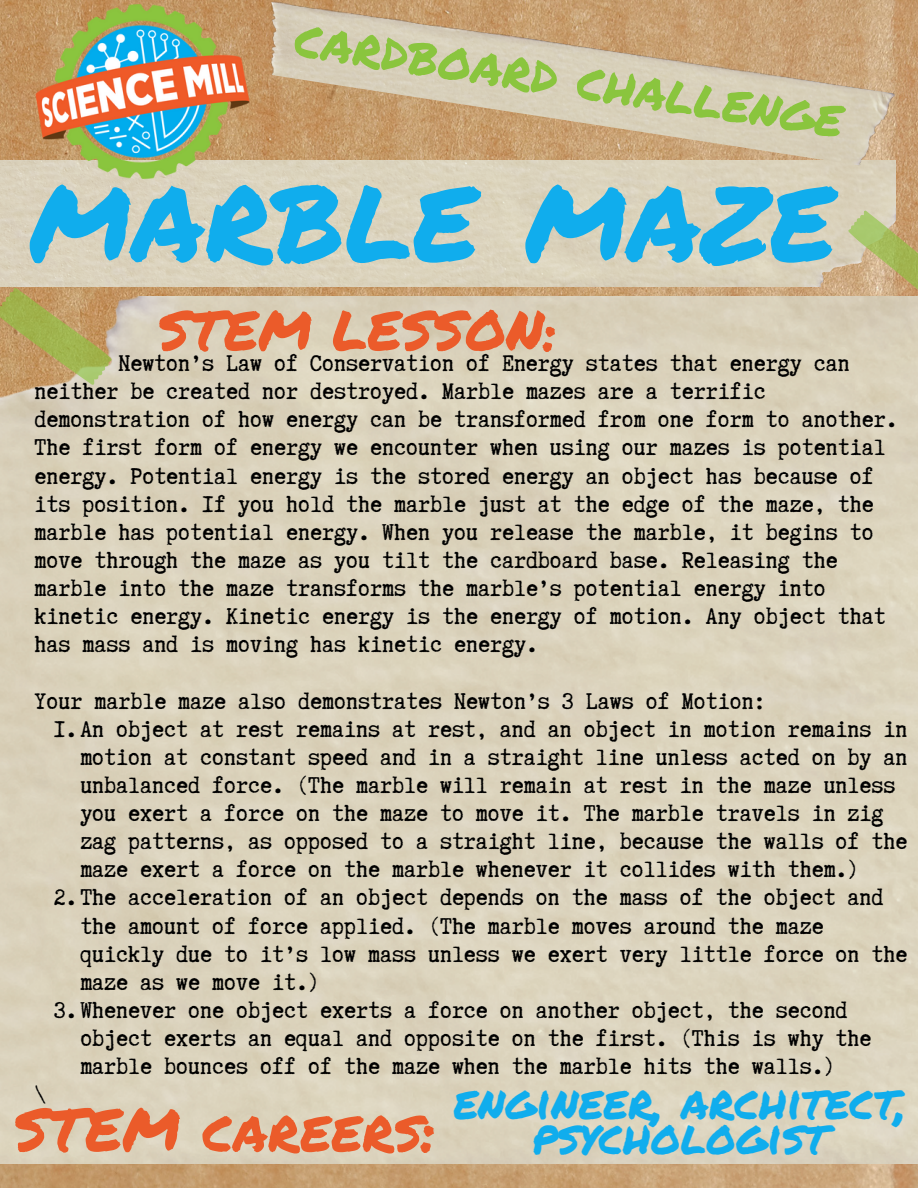
<style>
.page{position:relative;width:918px;height:1188px;background:#fff}
.page>*{position:absolute;margin:0;border:0;box-sizing:border-box;transform-origin:0 0}
.t1{font:126px "Permanent Marker";color:#10aded}
.t2{font:59.7px "Permanent Marker";color:#eb5b2a}
.t3{font:55.2px "Permanent Marker";color:#eb5b2a}
.t4{font:53.55px "Permanent Marker";color:#8ac53e}
.t5{font:47.7px/34.8px "Permanent Marker";color:#10aded;text-align:center}
.t6{font:27px/28.2px "Truetypewriter Polygl OTT";color:#000}
</style>
<div class="page">
<img style="left:0;top:0;width:918px;height:1188px">
<div style="left:0;top:161px;width:895px;height:126px;background:#dbd2bc"></div>
<img style="left:34px;top:0;width:216px;height:192px">
<img style="left:261px;top:0;width:634px;height:169px">
<div style="left:0;top:296px;width:918px;height:868px;background:#dbd3bc"></div>
<svg style="left:0;top:281px;width:114px;height:110px;background:#bba96a"></svg>
<svg style="left:846px;top:205px;width:72px;height:96px;background:#c2b882"></svg>
<h3 class="t4" style="left:302px;top:-5px;width:555px;rotate:9deg">cardboard challenge</h3>
<h1 class="t1" style="left:29px;top:121px;width:808px">marble maze</h1>
<h3 class="t3" style="left:159px;top:289px;width:400px">STEM LESSON:</h3>
<p class="t6" style="left:34px;top:349px;width:865px;text-indent:84px">Newton’s Law of Conservation of Energy states that energy can neither be created nor destroyed. Marble mazes are a terrific demonstration of how energy can be transformed from one form to another.<br>The first form of energy we encounter when using our mazes is potential energy. Potential energy is the stored energy an object has because of its position. If you hold the marble just at the edge of the maze, the marble has potential energy. When you release the marble, it begins to move through the maze as you tilt the cardboard base. Releasing the marble into the maze transforms the marble’s potential energy into kinetic energy. Kinetic energy is the energy of motion. Any object that has mass and is moving has kinetic energy.</p>
<p class="t6" style="left:34px;top:687px;width:733px">Your marble maze also demonstrates Newton’s 3 Laws of Motion:</p>
<p class="t6" style="left:54px;top:715px;width:855px">1.An object at rest remains at rest, and an object in motion remains in</p>
<p class="t6" style="left:80px;top:743px;width:829px">motion at constant speed and in a straight line unless acted on by an</p>
<p class="t6" style="left:80px;top:771px;width:817px">unbalanced force. (The marble will remain at rest in the maze unless</p>
<p class="t6" style="left:80px;top:799px;width:805px">you exert a force on the maze to move it. The marble travels in zig</p>
<p class="t6" style="left:80px;top:827px;width:829px">zag patterns, as opposed to a straight line, because the walls of the</p>
<p class="t6" style="left:80px;top:855px;width:781px">maze exert a force on the marble whenever it collides with them.)</p>
<p class="t6" style="left:54px;top:883px;width:831px">2.The acceleration of an object depends on the mass of the object and</p>
<p class="t6" style="left:80px;top:912px;width:745px">the amount of force applied. (The marble moves around the maze</p>
<p class="t6" style="left:80px;top:940px;width:829px">quickly due to it’s low mass unless we exert very little force on the</p>
<p class="t6" style="left:80px;top:968px;width:241px">maze as we move it.)</p>
<p class="t6" style="left:54px;top:996px;width:795px">3.Whenever one object exerts a force on another object, the second</p>
<p class="t6" style="left:80px;top:1024px;width:793px">object exerts an equal and opposite on the first. (This is why the</p>
<p class="t6" style="left:80px;top:1052px;width:757px">marble bounces off of the maze when the marble hits the walls.)</p>
<p class="t6" style="left:34px;top:1080px;width:13px">\</p>
<h2 class="t2" style="left:15px;top:1085px;width:423px">STEM careers:</h2>
<h3 class="t5" style="left:453px;top:1083px;width:455px">engineer, architect, psychologist</h3>
</div>
